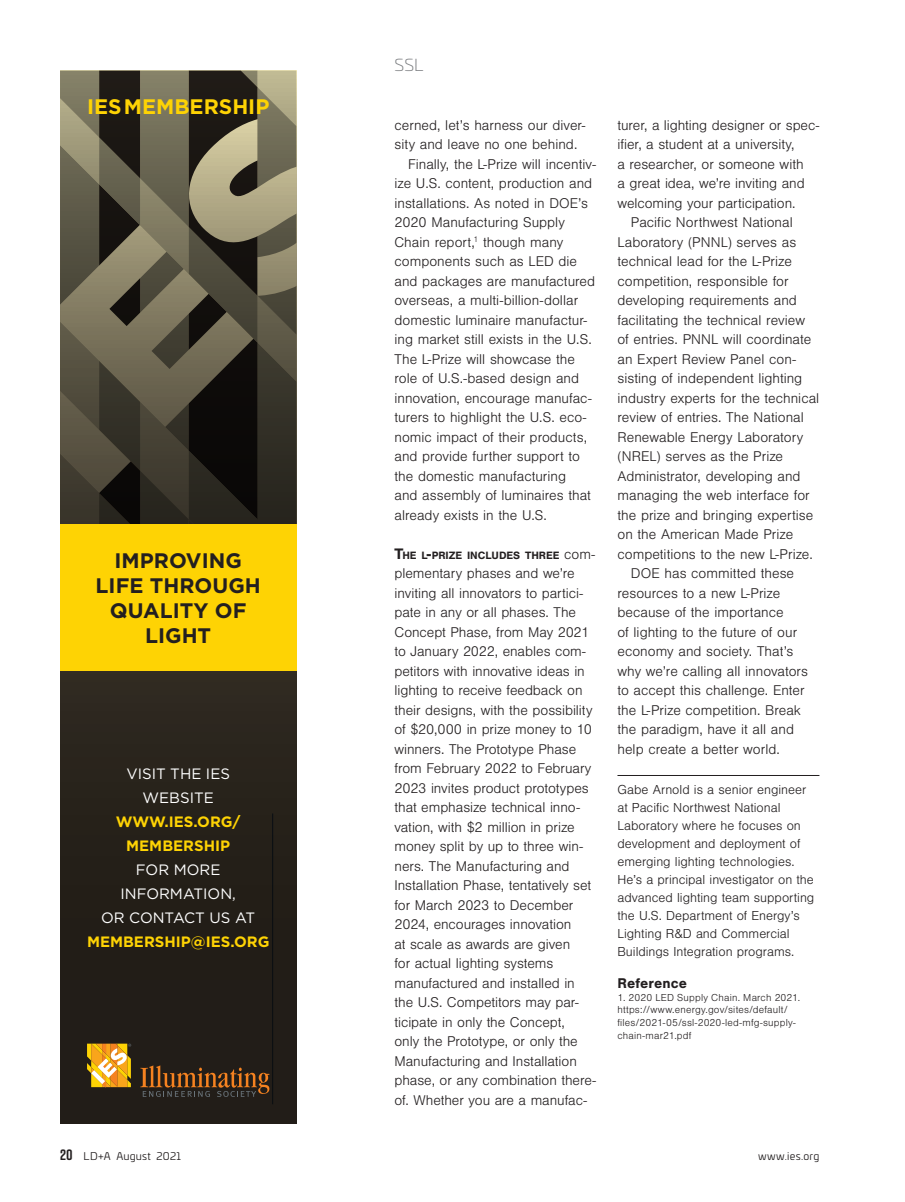
<style>
.page{position:relative;width:905px;height:1202px;background:#fff}
.page>*{position:absolute;margin:0;border:0;box-sizing:border-box;transform-origin:0 0}
.t1{font:700 21px/25.2px "Gotham";color:#231f20;text-align:center}
.t2{font:700 21px "Gotham";color:#fed304}
.t3{font:300 16.5px "Univia Pro";color:#808285}
.t4{font:15px/24px "Gotham";color:#fff;text-align:center}
.t5{font:700 15px/24px "Gotham";color:#fed304;text-align:center}
.t6{font:300 14.7px/19.5px "Nimbus San";color:#231f20}
.t7{font:700 14.7px "Nimbus San";letter-spacing:.005em;color:#231f20}
.t8{font:300 13.5px/18px "Nimbus San";color:#231f20}
.t9{font:700 10.95px "Nimbus San";color:#231f20}
.t10{font:300 10.5px/12.6px "Nimbus San";letter-spacing:.02em;color:#231f20}
.t11{font:10.5px "Univia Pro";letter-spacing:.025em;color:#231f20}
.s1{font-size:15.75px}
.s2{font-weight:300;font-size:14.7px}
.s3{font-family:"Rift";font-weight:700;font-size:15px}
</style>
<div class="page">
<svg style="left:60px;top:70px;width:236px;height:1054px;background:#3e392d"></svg>
<div style="left:60px;top:524px;width:236px;height:146px;background:#fed304"></div>
<hr style="left:617px;top:775px;width:202px;height:1px;background:#231f20">
<svg style="left:87px;top:1043px;width:44px;height:44px;background:#dfab3d"></svg>
<svg style="left:140px;top:1065px;width:129px;height:31px;background:#52361d"></svg>
<h3 class="t2" style="left:87px;top:93px;width:184px">IES MEMBERSHIP</h3>
<p class="t1" style="left:96px;top:547px;width:167px">IMPROVING<br>LIFE THROUGH<br>QUALITY OF<br>LIGHT</p>
<p class="t4" style="left:126px;top:761px;width:105px">VISIT THE IES<br>WEBSITE</p>
<h5 class="t5" style="left:116px;top:809px;width:126px">WWW.IES.ORG/<br>MEMBERSHIP</h5>
<p class="t4" style="left:101px;top:857px;width:156px">FOR MORE<br>INFORMATION,<br>OR CONTACT US AT</p>
<h5 class="t5" style="left:87px;top:929px;width:184px">MEMBERSHIP@IES.ORG</h5>
<p class="t3" style="left:394px;top:53px;width:30px">SSL</p>
<p class="t6" style="left:394px;top:115px;width:192px">cerned, let’s harness our diver&shy;sity and leave no one behind.</p>
<p class="t6" style="left:394px;top:154px;width:203px;text-indent:14px">Finally, the L-Prize will incentiv&shy;ize U.S. content, production and installations. As noted in DOE’s<br>2020 Manufacturing Supply<br>Chain report,<sup>1</sup> though many components such as LED die and packages are manufactured overseas, a multi-billion-dollar domestic luminaire manufactur&shy;ing market still exists in the U.S.<br>The L-Prize will showcase the role of U.S.-based design and innovation, encourage manufac&shy;turers to highlight the U.S. eco&shy;nomic impact of their products, and provide further support to the domestic manufacturing<br>and assembly of luminaires that already exists in the U.S.</p>
<p class="t9" style="left:394px;top:549px;width:202px"><span class="s1">T</span>HE L<span class="s1">-</span>PRIZE INCLUDES THREE <span class="s2">com-</span></p>
<p class="t6" style="left:394px;top:564px;width:203px">plementary phases and we’re inviting all innovators to partici&shy;pate in any or all phases. The<br>Concept Phase, from May 2021 to January 2022, enables com&shy;petitors with innovative ideas in lighting to receive feedback on their designs, with the possibility of $20,000 in prize money to 10 winners. The Prototype Phase from February 2022 to February<br>2023 invites product prototypes that emphasize technical inno&shy;vation, with $2 million in prize money split by up to three win&shy;ners. The Manufacturing and<br>Installation Phase, tentatively set for March 2023 to December<br>2024, encourages innovation<br>at scale as awards are given<br>for actual lighting systems manufactured and installed in the U.S. Competitors may par&shy;ticipate in only the Concept,<br>only the Prototype, or only the<br>Manufacturing and Installation phase, or any combination there&shy;of. Whether you are a manufac-</p>
<p class="t6" style="left:617px;top:115px;width:203px">turer, a lighting designer or spec&shy;ifier, a student at a university,<br>a researcher, or someone with<br>a great idea, we’re inviting and welcoming your participation.</p>
<p class="t6" style="left:617px;top:213px;width:203px;text-indent:13px">Pacific Northwest National<br>Laboratory (PNNL) serves as technical lead for the L-Prize competition, responsible for developing requirements and facilitating the technical review of entries. PNNL will coordinate an Expert Review Panel con&shy;sisting of independent lighting industry experts for the technical review of entries. The National<br>Renewable Energy Laboratory (NREL) serves as the Prize<br>Administrator, developing and managing the web interface for the prize and bringing expertise on the American Made Prize competitions to the new L-Prize.</p>
<p class="t6" style="left:617px;top:564px;width:192px;text-indent:13px">DOE has committed these resources to a new L-Prize because of the importance<br>of lighting to the future of our economy and society. That’s why we’re calling all innovators to accept this challenge. Enter the L-Prize competition. Break the paradigm, have it all and help create a better world.</p>
<p class="t8" style="left:617px;top:780px;width:198px">Gabe Arnold is a senior engineer at Pacific Northwest National<br>Laboratory where he focuses on development and deployment of emerging lighting technologies.<br>He’s a principal investigator on the advanced lighting team supporting the U.S. Department of Energy’s<br>Lighting R&amp;D and Commercial<br>Buildings Integration programs.</p>
<p class="t7" style="left:617px;top:975px;width:71px">Reference</p>
<p class="t10" style="left:617px;top:991px;width:184px">1. 2020 LED Supply Chain. March 2021. https://www.energy.gov/sites/default/ fles/2021-05/ssl-2020-led-mfg-supply&shy;chain-mar21.pdf</p>
<p class="t11" style="left:60px;top:1148px;width:122px"><span class="s3">20</span> LD+A August 2021</p>
<p class="t11" style="left:758px;top:1148px;width:63px">www.ies.org</p>
</div>
